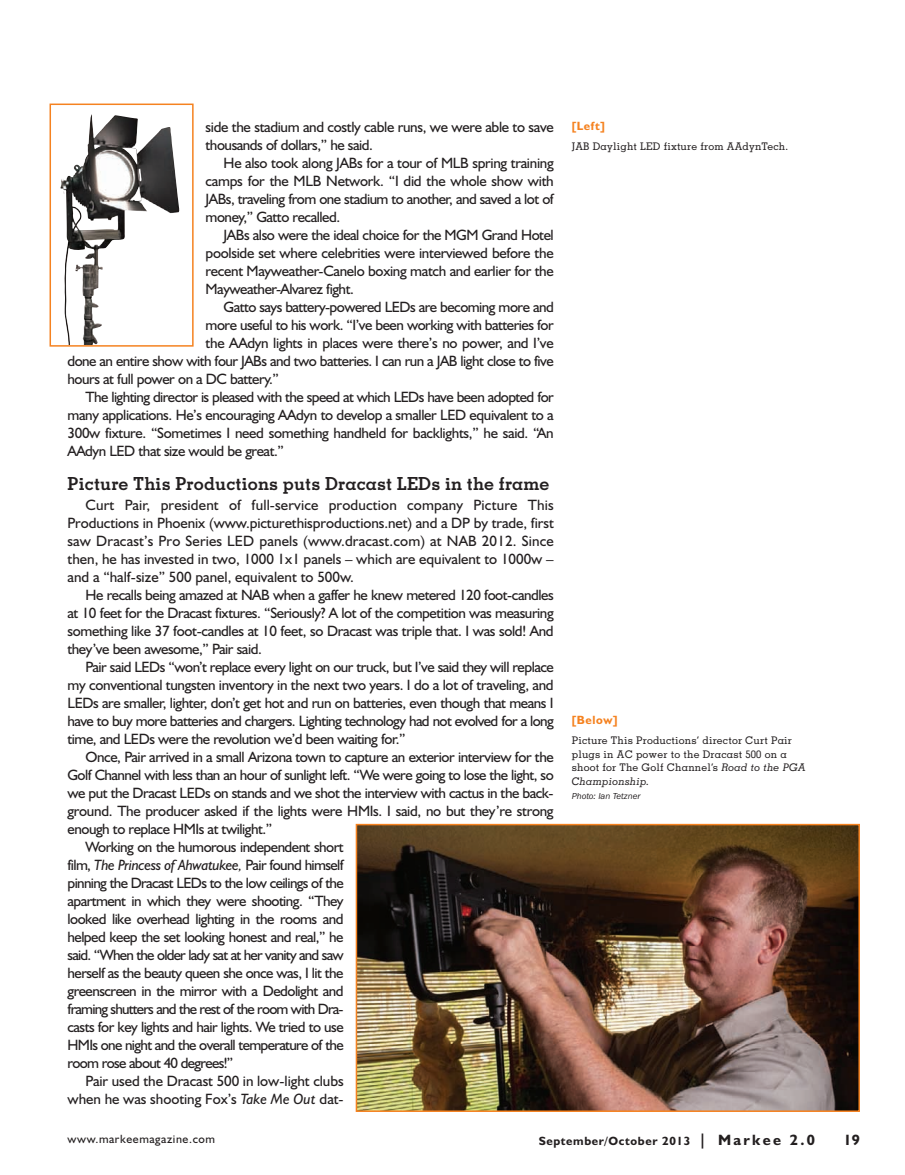
<style>
.page{position:relative;width:905px;height:1175px;background:#fff}
.page>*{position:absolute;margin:0;border:0;box-sizing:border-box;transform-origin:0 0}
.t1{font:700 18px "Memphis";letter-spacing:.01em;color:#231f20}
.t2{font:15px/18px "Humanist 521 BT";letter-spacing:-.03em;color:#231f20;text-align:justify}
.t3{font:italic 15px "Humanist 521 BT";letter-spacing:-.025em;color:#231f20}
.t4{font:15px "Humanist 521 BT";letter-spacing:-.05em;color:#231f20}
.t5{font:15px "Humanist 521 BT";letter-spacing:-.055em;color:#231f20}
.t6{font:15px "Humanist 521 BT";letter-spacing:-.005em;color:#231f20}
.t7{font:15px "Humanist 521 BT";color:#231f20}
.t8{font:700 15px "Humanist 521 BT";color:#231f20}
.t9{font:700 12px "Humanist 521 BT";letter-spacing:.05em;color:#231f20}
.t10{font:12px "Humanist 521 BT";letter-spacing:.05em;color:#231f20}
.t11{font:700 12px "Humanist 521 BT";letter-spacing:.05em;color:#f58220}
.t12{font:500 10.5px/13.5px "Memphis";letter-spacing:.015em;color:#231f20}
.t13{font:italic 9px "Franklin Gothic Itc T";color:#231f20}
.s1{font-style:normal}
.s2{font-style:italic}
.s3{font-size:15px}
</style>
<div class="page">
<img style="left:60px;top:114px;width:120px;height:229px">
<div style="left:50px;top:104px;width:144px;height:242px;border:2px solid #f58220"></div>
<img style="left:359px;top:827px;width:498px;height:282px">
<div style="left:356px;top:824px;width:504px;height:288px;border:2px solid #f58220"></div>
<p class="t11" style="left:572px;top:121px;width:34px">[Left]</p>
<p class="t12" style="left:572px;top:140px;width:218px">JAB Daylight LED fixture from AAdynTech.</p>
<p class="t2" style="left:206px;top:119px;width:349px">side the stadium and costly cable runs, we were able to save thousands of dollars,” he said.</p>
<p class="t2" style="left:206px;top:155px;width:350px;text-indent:18px">He also took along JABs for a tour of MLB spring training camps for the MLB Network. “I did the whole show with JABs, traveling from one stadium to another, and saved a lot of money,” Gatto recalled.</p>
<p class="t2" style="left:206px;top:227px;width:349px;text-indent:18px">JABs also were the ideal choice for the MGM Grand Hotel poolside set where celebrities were interviewed before the recent Mayweather-Canelo boxing match and earlier for the Mayweather-Alvarez fight.</p>
<p class="t2" style="left:224px;top:299px;width:331px">Gatto says battery-powered LEDs are becoming more and</p>
<p class="t2" style="left:206px;top:317px;width:349px">more useful to his work. “I’ve been working with batteries for</p>
<p class="t2" style="left:206px;top:335px;width:349px">the AAdyn lights in places were there’s no power, and I’ve</p>
<p class="t2" style="left:68px;top:353px;width:487px">done an entire show with four JABs and two batteries. I can run a JAB light close to five</p>
<p class="t2" style="left:68px;top:371px;width:213px">hours at full power on a DC battery.”</p>
<p class="t2" style="left:86px;top:389px;width:470px">The lighting director is pleased with the speed at which LEDs have been adopted for</p>
<p class="t2" style="left:68px;top:407px;width:487px">many applications. He’s encouraging AAdyn to develop a smaller LED equivalent to a</p>
<p class="t2" style="left:68px;top:425px;width:487px">300w fixture. “Sometimes I need something handheld for backlights,” he said. “An</p>
<p class="t2" style="left:68px;top:443px;width:218px">AAdyn LED that size would be great.”</p>
<p class="t1" style="left:68px;top:476px;width:483px">Picture This Productions puts Dracast LEDs in the frame</p>
<p class="t2" style="left:68px;top:497px;width:488px;text-indent:18px">Curt Pair, president of full-service production company Picture This Productions in Phoenix (www.picturethisproductions.net) and a DP by trade, first saw Dracast’s Pro Series LED panels (www.dracast.com) at NAB 2012. Since then, he has invested in two, 1000 1x1 panels – which are equivalent to 1000w – and a “half-size” 500 panel, equivalent to 500w.</p>
<p class="t2" style="left:68px;top:587px;width:487px;text-indent:18px">He recalls being amazed at NAB when a gaffer he knew metered 120 foot-candles at 10 feet for the Dracast fixtures. “Seriously? A lot of the competition was measuring something like 37 foot-candles at 10 feet, so Dracast was triple that. I was sold! And they’ve been awesome,” Pair said.</p>
<p class="t2" style="left:68px;top:659px;width:488px;text-indent:18px">Pair said LEDs “won’t replace every light on our truck, but I’ve said they will replace my conventional tungsten inventory in the next two years. I do a lot of traveling, and LEDs are smaller, lighter, don’t get hot and run on batteries, even though that means I have to buy more batteries and chargers. Lighting technology had not evolved for a long time, and LEDs were the revolution we’d been waiting for.”</p>
<p class="t2" style="left:86px;top:749px;width:469px">Once, Pair arrived in a small Arizona town to capture an exterior interview for the</p>
<p class="t2" style="left:68px;top:767px;width:487px">Golf Channel with less than an hour of sunlight left. “We were going to lose the light, so</p>
<p class="t2" style="left:68px;top:785px;width:487px">we put the Dracast LEDs on stands and we shot the interview with cactus in the back-</p>
<p class="t2" style="left:68px;top:803px;width:487px">ground. The producer asked if the lights were HMIs. I said, no but they’re strong</p>
<p class="t2" style="left:68px;top:821px;width:206px">enough to replace HMIs at twilight.”</p>
<p class="t2" style="left:86px;top:839px;width:259px">Working on the humorous independent short</p>
<p class="t3" style="left:68px;top:859px;width:278px"><span class="s1">film,</span> The Princess of Ahwatukee, <span class="s1">Pair found himself</span></p>
<p class="t2" style="left:68px;top:875px;width:278px">pinning the Dracast LEDs to the low ceilings of the</p>
<p class="t2" style="left:68px;top:893px;width:277px">apartment in which they were shooting. “They</p>
<p class="t2" style="left:68px;top:911px;width:277px">looked like overhead lighting in the rooms and</p>
<p class="t2" style="left:68px;top:929px;width:277px">helped keep the set looking honest and real,” he</p>
<p class="t4" style="left:68px;top:949px;width:278px">said. “When the older lady sat at her vanity and saw</p>
<p class="t2" style="left:68px;top:965px;width:277px">herself as the beauty queen she once was, I lit the</p>
<p class="t2" style="left:68px;top:983px;width:277px">greenscreen in the mirror with a Dedolight and</p>
<p class="t5" style="left:68px;top:1003px;width:278px">framing shutters and the rest of the room with Dra-</p>
<p class="t2" style="left:68px;top:1019px;width:277px">casts for key lights and hair lights. We tried to use</p>
<p class="t2" style="left:68px;top:1037px;width:278px">HMIs one night and the overall temperature of the</p>
<p class="t2" style="left:68px;top:1055px;width:167px">room rose about 40 degrees!”</p>
<p class="t6" style="left:86px;top:1075px;width:260px">Pair used the Dracast 500 in low-light clubs</p>
<p class="t7" style="left:68px;top:1093px;width:277px">when he was shooting Fox’s <span class="s2">Take Me Out</span> dat-</p>
<p class="t10" style="left:68px;top:1134px;width:149px">www.markeemagazine.com</p>
<p class="t9" style="left:538px;top:1136px;width:278px">September/October 2013 <span class="s3">| Markee 2.0</span></p>
<p class="t8" style="left:843px;top:1134px;width:18px">19</p>
<p class="t11" style="left:572px;top:715px;width:47px">[Below]</p>
<p class="t12" style="left:572px;top:734px;width:235px">Picture This Productions’ director Curt Pair plugs in AC power to the Dracast 500 on a shoot for The Golf Channel’s <span class="s2">Road to the PGA Championship.</span></p>
<p class="t13" style="left:572px;top:790px;width:70px">Photo: Ian Tetzner</p>
</div>
